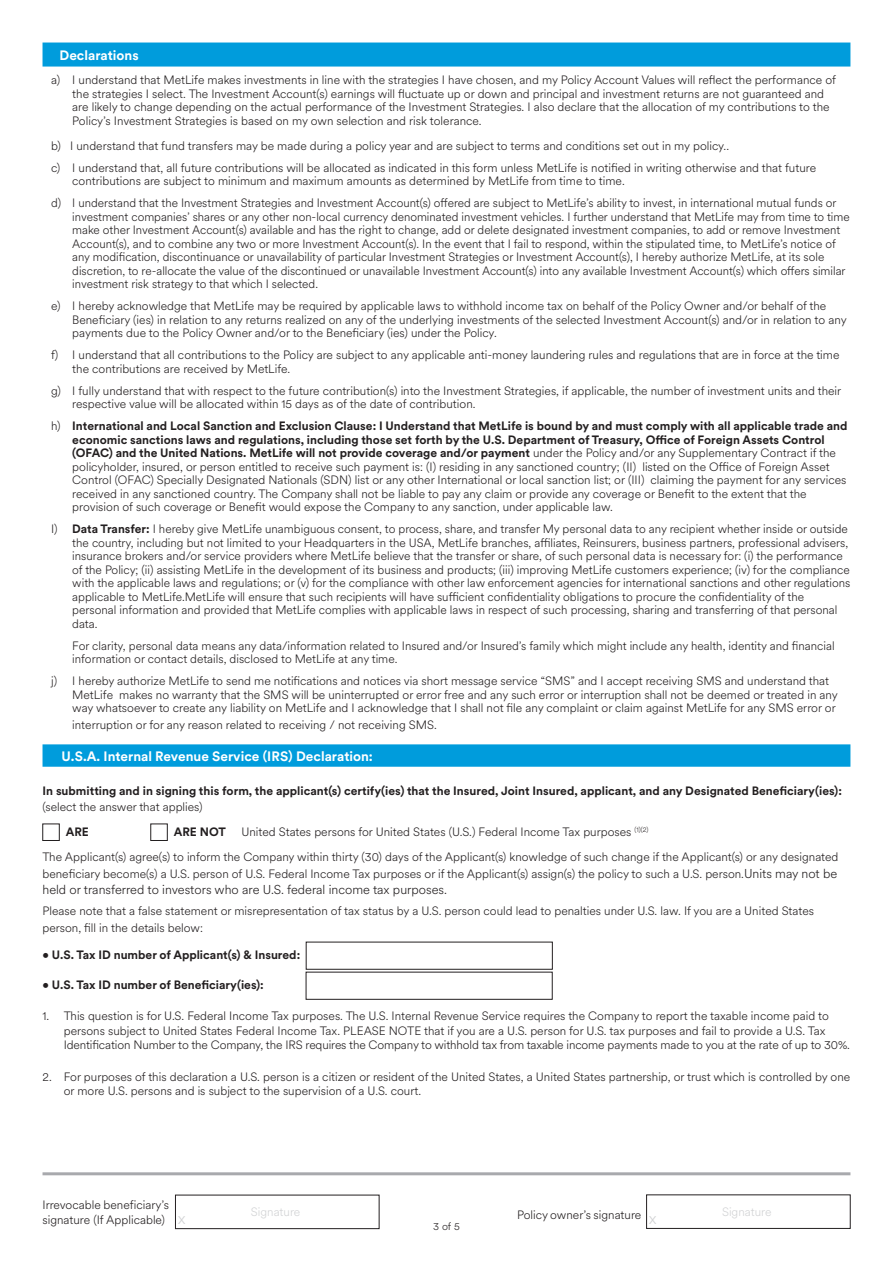
<style>
.page{position:relative;width:893px;height:1263px;background:#fff}
.page>*{position:absolute;margin:0;border:0;box-sizing:border-box;transform-origin:0 0}
.t1{font:300 16.5px "Met Life Circular";color:#d1d2d4}
.t2{font:700 13.5px "Met Life Circular";color:#fff}
.t3{font:300 12.75px "Met Life Circular";color:#231f20}
.t4{font:300 12px/13.5px "Met Life Circular";color:#231f20}
.t5{font:700 12px/16.5px "Met Life Circular";color:#231f20}
.t6{font:300 12px "Met Life Circular";color:#d1d2d4}
.t7{font:300 10.5px "Met Life Circular";color:#231f20}
.s1{font-weight:700}
.s2{font-weight:300}
.s3{font-size:12.75px}
</style>
<div class="page">
<div style="left:43px;top:43px;width:807px;height:24px;background:#009cdc"></div>
<svg style="left:43px;top:744px;width:807px;height:23px;background:#079edc"></svg>
<div style="left:43px;top:824px;width:17px;height:17px;border:1px solid #231f20"></div>
<div style="left:151px;top:824px;width:17px;height:17px;border:1px solid #231f20"></div>
<hr style="left:43px;top:1172px;width:807px;height:3px;background:#a8a9ad">
<div style="left:646px;top:1194px;width:204px;height:35px;border:1px solid #231f20"></div>
<div style="left:175px;top:1195px;width:204px;height:34px;border:1px solid #231f20"></div>
<p class="t2" style="left:60px;top:46px;width:81px">Declarations</p>
<p class="t4" style="left:72px;top:73px;width:765px;text-indent:-21px">a) I understand that MetLife makes investments in line with the strategies I have chosen, and my Policy Account Values will reflect the performance of the strategies I select. The Investment Account(s) earnings will fluctuate up or down and principal and investment returns are not guaranteed and are likely to change depending on the actual performance of the Investment Strategies. I also declare that the allocation of my contributions to the Policy’s Investment Strategies is based on my own selection and risk tolerance.</p>
<p class="t4" style="left:51px;top:138px;width:680px">b) I understand that fund transfers may be made during a policy year and are subject to terms and conditions set out in my policy..</p>
<p class="t4" style="left:72px;top:160px;width:745px;text-indent:-21px">c) I understand that, all future contributions will be allocated as indicated in this form unless MetLife is notified in writing otherwise and that future contributions are subject to minimum and maximum amounts as determined by MetLife from time to time.</p>
<p class="t4" style="left:72px;top:196px;width:779px;text-indent:-21px">d) I understand that the Investment Strategies and Investment Account(s) offered are subject to MetLife’s ability to invest, in international mutual funds or investment companies’ shares or any other non-local currency denominated investment vehicles. I further understand that MetLife may from time to time make other Investment Account(s) available and has the right to change, add or delete designated investment companies, to add or remove Investment Account(s), and to combine any two or more Investment Account(s). In the event that I fail to respond, within the stipulated time, to MetLife’s notice of any modification, discontinuance or unavailability of particular Investment Strategies or Investment Account(s), I hereby authorize MetLife, at its sole discretion, to re-allocate the value of the discontinued or unavailable Investment Account(s) into any available Investment Account(s) which offers similar investment risk strategy to that which I selected.</p>
<p class="t4" style="left:72px;top:299px;width:776px;text-indent:-21px">e) I hereby acknowledge that MetLife may be required by applicable laws to withhold income tax on behalf of the Policy Owner and/or behalf of the<br>Beneficiary (ies) in relation to any returns realized on any of the underlying investments of the selected Investment Account(s) and/or in relation to any payments due to the Policy Owner and/or to the Beneficiary (ies) under the Policy.</p>
<p class="t4" style="left:72px;top:348px;width:769px;text-indent:-21px">f) I understand that all contributions to the Policy are subject to any applicable anti-money laundering rules and regulations that are in force at the time the contributions are received by MetLife.</p>
<p class="t4" style="left:72px;top:383px;width:770px;text-indent:-21px">g) I fully understand that with respect to the future contribution(s) into the Investment Strategies, if applicable, the number of investment units and their respective value will be allocated within 15 days as of the date of contribution.</p>
<p class="t4" style="left:72px;top:419px;width:777px;text-indent:-21px">h) <span class="s1">International and Local Sanction and Exclusion Clause: I Understand that MetLife is bound by and must comply with all applicable trade and economic sanctions laws and regulations, including those set forth by the U.S. Department of Treasury, Office of Foreign Assets Control (OFAC) and the United Nations. MetLife will not provide coverage and/or payment</span> under the Policy and/or any Supplementary Contract if the policyholder, insured, or person entitled to receive such payment is: (I) residing in any sanctioned country; (II) listed on the Office of Foreign Asset Control (OFAC) Specially Designated Nationals (SDN) list or any other International or local sanction list; or (III) claiming the payment for any services received in any sanctioned country. The Company shall not be liable to pay any claim or provide any coverage or Benefit to the extent that the provision of such coverage or Benefit would expose the Company to any sanction, under applicable law.</p>
<p class="t4" style="left:72px;top:522px;width:780px;text-indent:-21px">I) <span class="s1">Data Transfer:</span> I hereby give MetLife unambiguous consent, to process, share, and transfer My personal data to any recipient whether inside or outside the country, including but not limited to your Headquarters in the USA, MetLife branches, affiliates, Reinsurers, business partners, professional advisers, insurance brokers and/or service providers where MetLife believe that the transfer or share, of such personal data is necessary for: (i) the performance of the Policy; (ii) assisting MetLife in the development of its business and products; (iii) improving MetLife customers experience; (iv) for the compliance with the applicable laws and regulations; or (v) for the compliance with other law enforcement agencies for international sanctions and other regulations applicable to MetLife.MetLife will ensure that such recipients will have sufficient confidentiality obligations to procure the confidentiality of the personal information and provided that MetLife complies with applicable laws in respect of such processing, sharing and transferring of that personal data.</p>
<p class="t4" style="left:72px;top:638px;width:764px">For clarity, personal data means any data/information related to Insured and/or Insured’s family which might include any health, identity and financial information or contact details, disclosed to MetLife at any time.</p>
<p class="t4" style="left:72px;top:674px;width:767px;text-indent:-21px">j) I hereby authorize MetLife to send me notifications and notices via short message service “SMS” and I accept receiving SMS and understand that<br>MetLife makes no warranty that the SMS will be uninterrupted or error free and any such error or interruption shall not be deemed or treated in any way whatsoever to create any liability on MetLife and I acknowledge that I shall not file any complaint or claim against MetLife for any SMS error or</p>
<p class="t4" style="left:72px;top:717px;width:366px">interruption or for any reason related to receiving / not receiving SMS.</p>
<p class="t2" style="left:62px;top:746px;width:313px">U.S.A. Internal Revenue Service (IRS) Declaration:</p>
<p class="t5" style="left:43px;top:782px;width:801px">In submitting and in signing this form, the applicant(s) certify(ies) that the Insured, Joint Insured, applicant, and any Designated Beneficiary(ies): <span class="s2">(select the answer that applies)</span></p>
<p class="t5" style="left:66px;top:823px;width:25px">ARE</p>
<p class="t5" style="left:174px;top:823px;width:54px">ARE NOT</p>
<p class="t4" style="left:241px;top:825px;width:408px">United States persons for United States (U.S.) Federal Income Tax purposes <sup>(1)(2)</sup></p>
<p class="t4" style="left:43px;top:848px;width:797px;line-height:16.5px">The Applicant(s) agree(s) to inform the Company within thirty (30) days of the Applicant(s) knowledge of such change if the Applicant(s) or any designated beneficiary become(s) a U.S. person of U.S. Federal Income Tax purposes or if the Applicant(s) assign(s) the policy to such a U.S. person.<span class="s3">Units may not be</span></p>
<p class="t3" style="left:43px;top:881px;width:406px">held or transferred to investors who are U.S. federal income tax purposes.</p>
<p class="t4" style="left:43px;top:902px;width:773px;line-height:16.5px">Please note that a false statement or misrepresentation of tax status by a U.S. person could lead to penalties under U.S. law. If you are a United States person, fill in the details below:</p>
<p class="t5" style="left:43px;top:946px;width:259px">• U.S. Tax ID number of Applicant(s) &amp; Insured:</p>
<p class="t5" style="left:43px;top:976px;width:223px">• U.S. Tax ID number of Beneficiary(ies):</p>
<p class="t4" style="left:64px;top:1008px;width:788px;line-height:14.4px;text-indent:-21px">1. This question is for U.S. Federal Income Tax purposes. The U.S. Internal Revenue Service requires the Company to report the taxable income paid to persons subject to United States Federal Income Tax. PLEASE NOTE that if you are a U.S. person for U.S. tax purposes and fail to provide a U.S. Tax<br>Identification Number to the Company, the IRS requires the Company to withhold tax from taxable income payments made to you at the rate of up to 30%.</p>
<p class="t4" style="left:64px;top:1069px;width:788px;line-height:14.4px;text-indent:-21px">2. For purposes of this declaration a U.S. person is a citizen or resident of the United States, a United States partnership, or trust which is controlled by one or more U.S. persons and is subject to the supervision of a U.S. court.</p>
<p class="t4" style="left:43px;top:1197px;width:128px;line-height:14.4px">Irrevocable beneficiary’s signature (If Applicable)</p>
<p class="t1" style="left:178px;top:1207px;width:9px">x</p>
<p class="t6" style="left:251px;top:1204px;width:51px">Signature</p>
<p class="t7" style="left:433px;top:1219px;width:28px">3 of 5</p>
<p class="t4" style="left:517px;top:1207px;width:126px">Policy owner’s signature</p>
<p class="t1" style="left:649px;top:1207px;width:9px">x</p>
<p class="t6" style="left:722px;top:1203px;width:51px">Signature</p>
</div>
